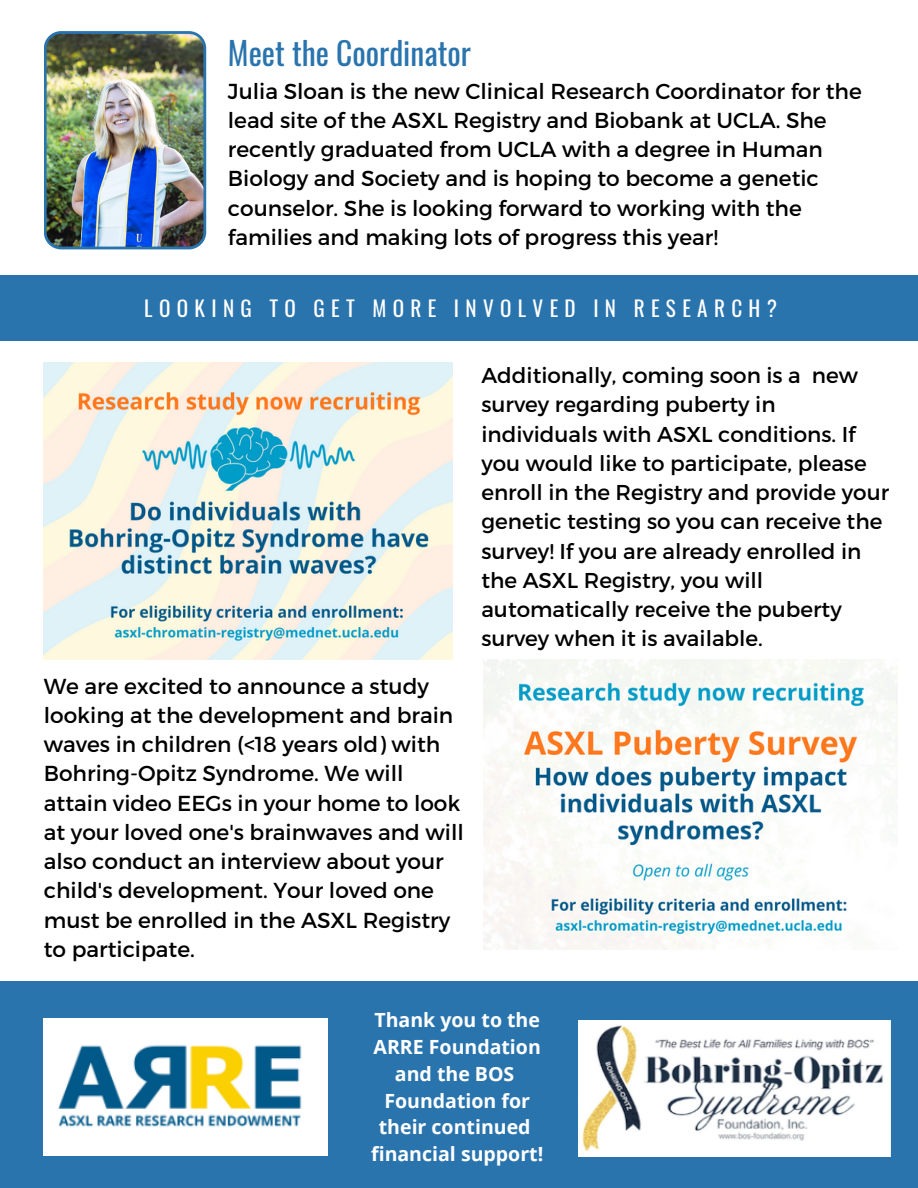
<style>
.page{position:relative;width:918px;height:1188px;background:#fff}
.page>*{position:absolute;margin:0;border:0;box-sizing:border-box;transform-origin:0 0}
.t1{font:31.5px "Oswald";color:#2a74ae}
.t2{font:21.75px/29.2px "Montserrat";color:#000}
.t3{font:21.45px/29.2px "Montserrat";color:#000}
.t4{font:21.15px "Oswald";letter-spacing:.3em;color:#fff}
.t5{font:700 19.5px/26.8px "Open Sans";color:#fff;text-align:center}
</style>
<div class="page">
<img style="left:44px;top:31px;width:162px;height:218px">
<div style="left:0;top:275px;width:918px;height:65px;background:#2a74ae"></div>
<img style="left:44px;top:363px;width:408px;height:297px">
<img style="left:484px;top:660px;width:414px;height:289px">
<div style="left:0;top:981px;width:918px;height:207px;background:#2a74ae"></div>
<img style="left:44px;top:1019px;width:283px;height:137px">
<img style="left:578px;top:1020px;width:312px;height:136px">
<h1 class="t1" style="left:228px;top:28px;width:244px">Meet the Coordinator</h1>
<p class="t2" style="left:228px;top:75px;width:635px">Julia Sloan is the new Clinical Research Coordinator for the lead site of the ASXL Registry and Biobank at UCLA. She recently graduated from UCLA with a degree in Human Biology and Society and is hoping to become a genetic counselor. She is looking forward to working with the families and making lots of progress this year!</p>
<p class="t4" style="left:144px;top:292px;width:634px">LOOKING TO GET MORE INVOLVED IN RESEARCH?</p>
<p class="t2" style="left:44px;top:670px;width:422px">We are excited to announce a study looking at the development and brain waves in children (&lt;18 years old) with Bohring-Opitz Syndrome. We will attain video EEGs in your home to look at your loved one's brainwaves and will also conduct an interview about your child's development. Your loved one must be enrolled in the ASXL Registry to participate.</p>
<p class="t3" style="left:481px;top:360px;width:409px">Additionally, coming soon is a new survey regarding puberty in individuals with ASXL conditions. If you would like to participate, please enroll in the Registry and provide your genetic testing so you can receive the survey! If you are already enrolled in the ASXL Registry, you will automatically receive the puberty survey when it is available.</p>
<p class="t5" style="left:371px;top:1006px;width:174px">Thank you to the<br>ARRE Foundation and the BOS<br>Foundation for their continued financial support!</p>
</div>
